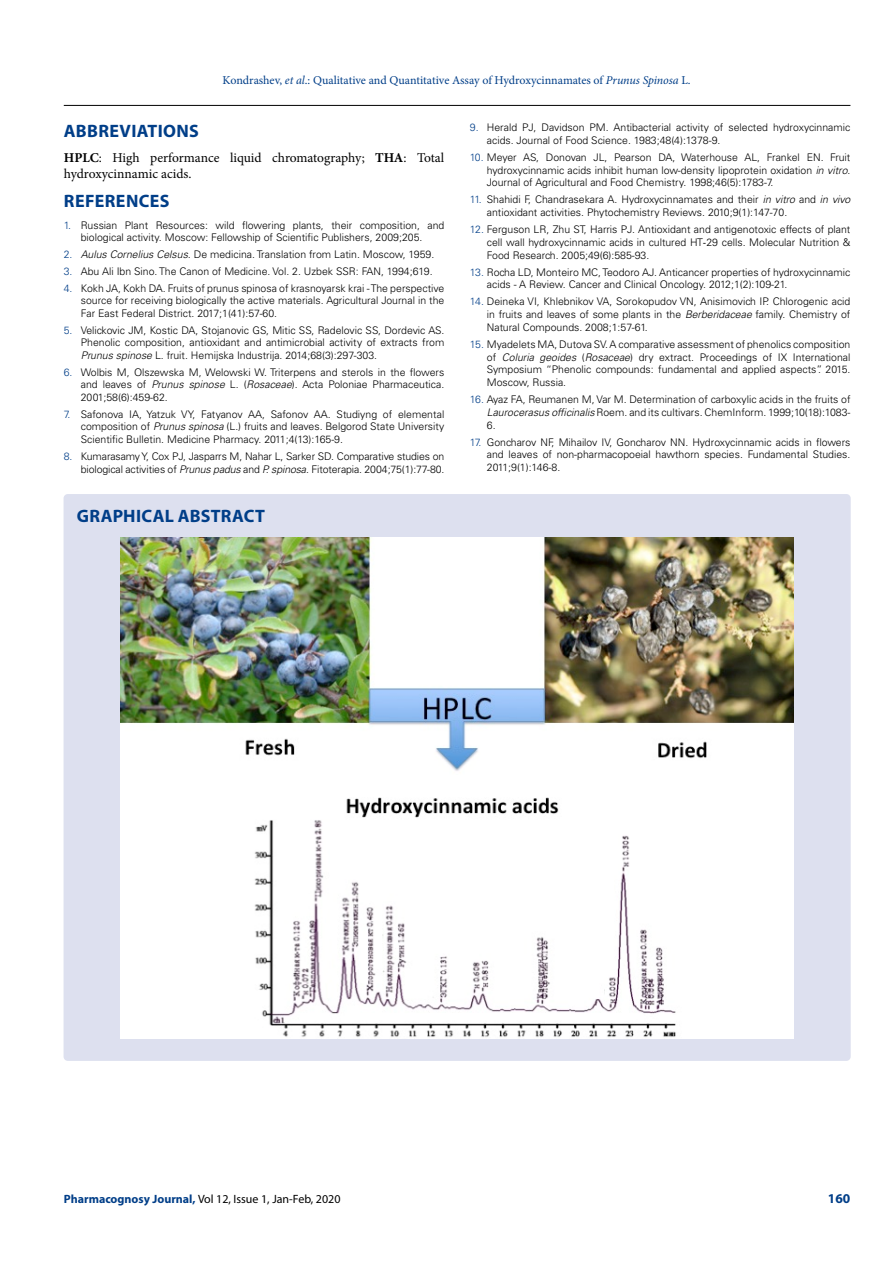
<style>
.page{position:relative;width:893px;height:1263px;background:#fff}
.page>*{position:absolute;margin:0;border:0;box-sizing:border-box;transform-origin:0 0}
.t1{font:700 18px "Myriad Pro";letter-spacing:.02em;color:#003e88}
.t2{font:13.5px/16.2px "Minion Pro";color:#000}
.t3{font:700 13.5px "Myriad Pro";color:#003e88}
.t4{font:12px "Minion Pro";letter-spacing:-.005em;color:#003e88}
.t5{font:12px "Myriad Pro";color:#000}
.t6{font:300 10.5px/12.8px "Univers LT Std";color:#000;text-align:justify}
.s1{font-style:italic}
.s2{font-weight:700}
.s3{color:#003e88}
.s4{font-family:"Cambria Math";font-weight:400}
.s5{font-weight:700;color:#003e88}
</style>
<div class="page">
<hr style="left:64px;top:105px;width:786px;height:1px;background:#000">
<div style="left:64px;top:494px;width:787px;height:567px;background:#dde0ef;border-radius:4px"></div>
<img style="left:121px;top:537px;width:673px;height:501px">
<p class="t4" style="left:223px;top:72px;width:470px">Kondrashev, <span class="s1">et al</span>.: Qualitative and Quantitative Assay of Hydroxycinnamates of <span class="s1">Prunus Spinosa</span> L.</p>
<h1 class="t1" style="left:64px;top:119px;width:137px">ABBREVIATIONS</h1>
<p class="t2" style="left:64px;top:149px;width:382px"><span class="s2">HPLC</span>: High performance liquid chromatography; <span class="s2">THA</span>: Total hydroxycinnamic acids.</p>
<h1 class="t1" style="left:64px;top:190px;width:107px">REFERENCES</h1>
<p class="t6" style="left:64px;top:218px;width:382px;text-align:center"><span class="s3">1.</span> Russian Plant Resources: wild flowering plants, their composition, and biological activity. Moscow: Fellowship of Scientific Publishers, 2009;205.</p>
<p class="t6" style="left:64px;top:248px;width:372px"><span class="s3">2.</span> <span class="s1">Aulus Cornelius Celsus.</span> De medicina. Translation from Latin. Moscow, 1959.</p>
<p class="t6" style="left:64px;top:265px;width:370px"><span class="s3">3.</span> Abu Ali Ibn Sino. The Canon of Medicine. Vol. 2. Uzbek SSR: FAN, 1994;619.</p>
<p class="t6" style="left:81px;top:282px;width:365px;text-indent:-17px"><span class="s3">4.</span> Kokh JA, Kokh DA. Fruits of prunus spinosa of krasnoyarsk krai - The perspective source for receiving biologically the active materials. Agricultural Journal in the Far East Federal District. 2017;1(41):57-60.</p>
<p class="t6" style="left:81px;top:324px;width:365px;text-indent:-17px"><span class="s3">5.</span> Velickovic JM, Kostic DA, Stojanovic GS, Mitic SS, Radelovic SS, Dordevic AS.<br>Phenolic composition, antioxidant and antimicrobial activity of extracts from <span class="s1">Prunus spinose</span> L. fruit. Hemijska Industrija. 2014;68(3):297-303.</p>
<p class="t6" style="left:81px;top:366px;width:365px;text-indent:-17px"><span class="s3">6.</span> Wolbis M, Olszewska M, Welowski W. Triterpens and sterols in the flowers and leaves of <span class="s1">Prunus spinose</span> L. (<span class="s1">Rosaceae</span>). Acta Poloniae Pharmaceutica.<br>2001;58(6):459-62.</p>
<p class="t6" style="left:81px;top:408px;width:365px;text-indent:-17px"><span class="s3">7.</span> Safonova IA, Yatzuk VY, Fatyanov AA, Safonov AA. Studiyng of elemental composition of <span class="s1">Prunus spinosa</span> (L.) fruits and leaves. Belgorod State University Scientific Bulletin. Medicine Pharmacy. 2011;4(13):165-9.</p>
<p class="t6" style="left:64px;top:450px;width:382px;text-align:right"><span class="s3">8.</span> Kumarasamy Y, Cox PJ, Jasparrs M, Nahar L, Sarker SD. Comparative studies on biological activities of <span class="s1">Prunus padus</span> and <span class="s1">P. spinosa</span>. Fitoterapia. 2004;75(1):77-80.</p>
<h1 class="t1" style="left:77px;top:504px;width:190px">GRAPHICAL ABSTRACT</h1>
<p class="t6" style="left:487px;top:121px;width:365px;text-indent:-17px"><span class="s3">9.</span> Herald PJ, Davidson PM. Antibacterial activity of selected hydroxycinnamic acids. Journal of Food Science. 1983;48(4):1378-9.</p>
<p class="t6" style="left:487px;top:151px;width:365px;text-indent:-17px"><span class="s3">10.</span> Meyer AS, Donovan JL, Pearson DA, Waterhouse AL, Frankel EN. Fruit hydroxycinnamic acids inhibit human low-density lipoprotein oxidation <span class="s1">in vitro</span>.<br>Journal of Agricultural and Food Chemistry. 1998;46(5):1783-7.</p>
<p class="t6" style="left:487px;top:193px;width:365px;text-indent:-17px"><span class="s3">11.</span> Shahidi F, Chandrasekara A. Hydroxycinnamates and their <span class="s1">in vitro</span> and <span class="s1">in vivo </span>antioxidant activities. Phytochemistry Reviews. 2010;9(1):147-70.</p>
<p class="t6" style="left:487px;top:223px;width:365px;text-indent:-17px"><span class="s3">12.</span> Ferguson LR, Zhu ST, Harris PJ. Antioxidant and antigenotoxic effects of plant cell wall hydroxycinnamic acids in cultured HT<span class="s4">‐</span>29 cells. Molecular Nutrition &amp; Food Research. 2005;49(6):585-93.</p>
<p class="t6" style="left:487px;top:265px;width:365px;text-indent:-17px"><span class="s3">13.</span> Rocha LD, Monteiro MC, Teodoro AJ. Anticancer properties of hydroxycinnamic acids - A Review. Cancer and Clinical Oncology. 2012;1(2):109-21.</p>
<p class="t6" style="left:487px;top:295px;width:365px;text-indent:-17px"><span class="s3">14.</span> Deineka VI, Khlebnikov VA, Sorokopudov VN, Anisimovich IP. Chlorogenic acid in fruits and leaves of some plants in the <span class="s1">Berberidaceae</span> family. Chemistry of Natural Compounds. 2008;1:57-61.</p>
<p class="t6" style="left:487px;top:338px;width:365px;text-indent:-17px"><span class="s3">15.</span> Myadelets MA, Dutova SV. A comparative assessment of phenolics composition of <span class="s1">Coluria geoides</span> (<span class="s1">Rosaceae</span>) dry extract. Proceedings of IX International Symposium “Phenolic compounds: fundamental and applied aspects”. 2015.<br>Moscow, Russia.</p>
<p class="t6" style="left:487px;top:393px;width:365px;text-indent:-17px"><span class="s3">16.</span> Ayaz FA, Reumanen M, Var M. Determination of carboxylic acids in the fruits of <span class="s1">Laurocerasus officinalis</span> Roem. and its cultivars. ChemInform. 1999;10(18):1083- 6.</p>
<p class="t6" style="left:487px;top:435px;width:365px;text-indent:-17px"><span class="s3">17.</span> Goncharov NF, Mihailov IV, Goncharov NN. Hydroxycinnamic acids in flowers and leaves of non-pharmacopoeial hawthorn species. Fundamental Studies.<br>2011;9(1):146-8.</p>
<p class="t5" style="left:64px;top:1191px;width:278px"><span class="s5">Pharmacognosy Journal,</span> Vol 12, Issue 1, Jan-Feb, 2020</p>
<p class="t3" style="left:828px;top:1189px;width:24px">160</p>
</div>
